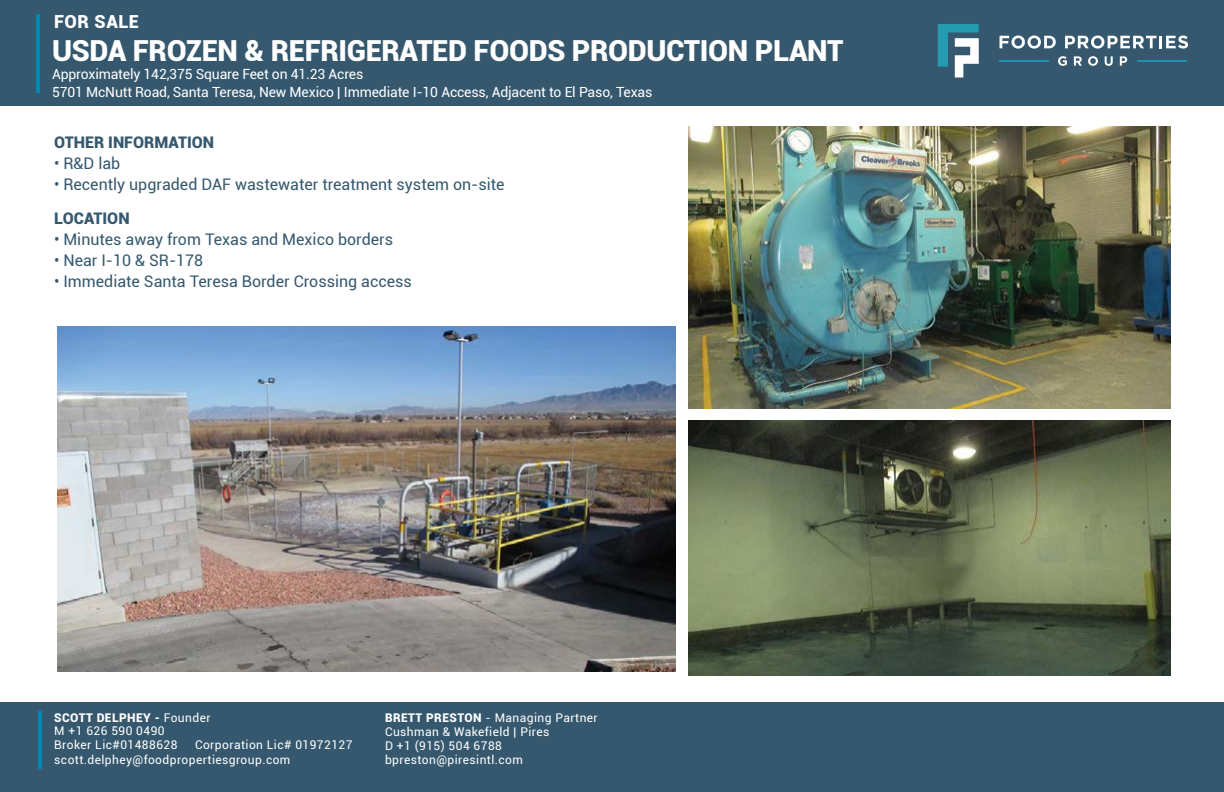
<style>
.page{position:relative;width:1224px;height:792px;background:#fff}
.page>*{position:absolute;margin:0;border:0;box-sizing:border-box;transform-origin:0 0}
.t1{font:900 29px "Roboto";letter-spacing:-.01em;color:#fff}
.t2{font:900 18px "Roboto";letter-spacing:.03em;color:#fff}
.t3{font:16px "Roboto";color:#35586e}
.t4{font:900 16px "Roboto";color:#35586e}
.t5{font:14px/18px "Roboto";letter-spacing:-.01em;color:#fff}
.t6{font:12px/14px "Roboto";letter-spacing:.035em;color:#fff}
.s1{font-weight:900}
</style>
<div class="page">
<div style="left:0;top:0;width:1224px;height:106px;background:#35586e"></div>
<hr style="left:36px;top:14px;width:4px;height:79px;background:#0087b2">
<svg style="left:938px;top:24px;width:41px;height:53px"></svg>
<svg style="left:1000px;top:36px;width:56px;height:13px"></svg>
<svg style="left:1065px;top:36px;width:123px;height:13px"></svg>
<svg style="left:1058px;top:56px;width:9px;height:10px"></svg>
<svg style="left:1074px;top:56px;width:8px;height:10px"></svg>
<svg style="left:1088px;top:56px;width:10px;height:10px"></svg>
<svg style="left:1105px;top:56px;width:8px;height:10px"></svg>
<svg style="left:1120px;top:56px;width:7px;height:10px"></svg>
<hr style="left:999px;top:60px;width:49px;height:1px;background:#1f91ad">
<hr style="left:1138px;top:60px;width:49px;height:1px;background:#1f91ad">
<div style="left:0;top:702px;width:1224px;height:90px;background:#35586e"></div>
<hr style="left:38px;top:711px;width:3px;height:57px;background:#0087b2">
<img style="left:57px;top:326px;width:618px;height:346px">
<img style="left:688px;top:421px;width:482px;height:254px">
<img style="left:688px;top:126px;width:482px;height:283px">
<h2 class="t2" style="left:54px;top:9px;width:87px">FOR SALE</h2>
<h1 class="t1" style="left:52px;top:30px;width:793px">USDA FROZEN &amp; REFRIGERATED FOODS PRODUCTION PLANT</h1>
<p class="t5" style="left:52px;top:64px;width:602px">Approximately 142,375 Square Feet on 41.23 Acres<br>5701 McNutt Road, Santa Teresa, New Mexico | Immediate I-10 Access, Adjacent to El Paso, Texas</p>
<h3 class="t4" style="left:54px;top:131px;width:162px">OTHER INFORMATION</h3>
<h3 class="t3" style="left:54px;top:152px;width:68px">• R&amp;D lab</h3>
<h3 class="t3" style="left:54px;top:173px;width:452px">• Recently upgraded DAF wastewater treatment system on-site</h3>
<h3 class="t4" style="left:54px;top:207px;width:77px">LOCATION</h3>
<h3 class="t3" style="left:54px;top:228px;width:341px">• Minutes away from Texas and Mexico borders</h3>
<h3 class="t3" style="left:54px;top:249px;width:151px">• Near I-10 &amp; SR-178</h3>
<h3 class="t3" style="left:54px;top:270px;width:359px">• Immediate Santa Teresa Border Crossing access</h3>
<p class="t6" style="left:54px;top:711px;width:158px;line-height:13.5px"><span class="s1">SCOTT DELPHEY -</span> Founder<br>M +1 626 590 0490<br>Broker Lic#01488628</p>
<p class="t6" style="left:54px;top:737px;width:300px;line-height:15px;text-indent:141px">Corporation Lic# 01972127 scott.delphey@foodpropertiesgroup.com</p>
<p class="t6" style="left:385px;top:710px;width:214px"><span class="s1">BRETT PRESTON</span> - Managing Partner<br>Cushman &amp; Wakefield | Pires<br>D +1 (915) 504 6788 bpreston@piresintl.com</p>
</div>
